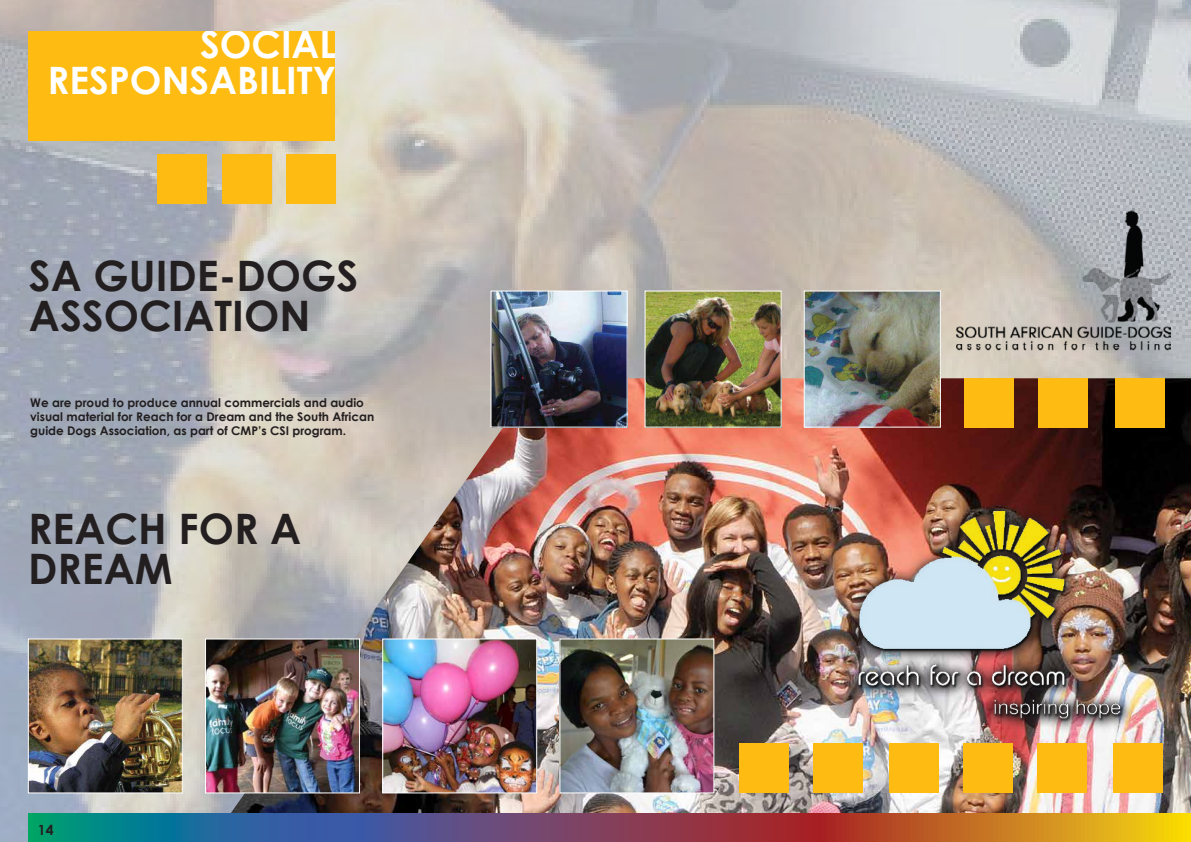
<style>
.page{position:relative;width:1191px;height:842px;background:#fff}
.page>*{position:absolute;margin:0;border:0;box-sizing:border-box;transform-origin:0 0}
.t1{font:700 42px/40px "Century Gothic";color:#231f20}
.t2{font:700 37.8px/35.9px "Century Gothic";color:#fff;text-align:right}
.t3{font:700 14px "Century Gothic";color:#231f20}
.t4{font:700 12px/14.4px "Century Gothic";color:#231f20}
</style>
<div class="page">
<img style="left:0;top:0;width:1191px;height:842px">
<div style="left:28px;top:31px;width:307px;height:110px;background:#febc12"></div>
<div style="left:222px;top:154px;width:49px;height:49px;background:#febc12"></div>
<div style="left:286px;top:154px;width:49px;height:49px;background:#febc12"></div>
<img style="left:210px;top:378px;width:981px;height:435px">
<img style="left:30px;top:640px;width:151px;height:151px">
<div style="left:28px;top:638px;width:155px;height:155px;border:1px solid #fff"></div>
<img style="left:207px;top:640px;width:151px;height:151px">
<div style="left:205px;top:638px;width:155px;height:155px;border:1px solid #fff"></div>
<img style="left:384px;top:640px;width:151px;height:151px">
<div style="left:382px;top:638px;width:155px;height:155px;border:1px solid #fff"></div>
<img style="left:561px;top:640px;width:151px;height:151px">
<div style="left:559px;top:638px;width:155px;height:155px;border:1px solid #fff"></div>
<div style="left:739px;top:744px;width:49px;height:49px;background:#febc12"></div>
<div style="left:813px;top:744px;width:49px;height:49px;background:#febc12"></div>
<div style="left:889px;top:744px;width:49px;height:49px;background:#febc12"></div>
<div style="left:963px;top:744px;width:49px;height:49px;background:#febc12"></div>
<div style="left:1037px;top:744px;width:49px;height:49px;background:#febc12"></div>
<div style="left:1113px;top:744px;width:49px;height:49px;background:#febc12"></div>
<div style="left:158px;top:154px;width:49px;height:49px;background:#febc12"></div>
<img style="left:839px;top:496px;width:300px;height:237px">
<svg style="left:28px;top:813px;width:1163px;height:29px;background:#79625a"></svg>
<img style="left:646px;top:293px;width:133px;height:133px">
<img style="left:492px;top:293px;width:133px;height:133px">
<div style="left:490px;top:291px;width:137px;height:137px;border:1px solid #fff"></div>
<img style="left:806px;top:293px;width:132px;height:133px">
<div style="left:804px;top:291px;width:136px;height:137px;border:1px solid #fff"></div>
<div style="left:1039px;top:378px;width:49px;height:49px;background:#febc12"></div>
<div style="left:1115px;top:378px;width:49px;height:49px;background:#febc12"></div>
<div style="left:965px;top:378px;width:49px;height:49px;background:#febc12"></div>
<img style="left:956px;top:203px;width:214px;height:153px">
<h2 class="t2" style="left:48px;top:26px;width:290px">SOCIAL<br>RESPONSABILITY</h2>
<h1 class="t1" style="left:29px;top:255px;width:331px">SA GUIDE-DOGS<br>ASSOCIATION</h1>
<p class="t4" style="left:30px;top:395px;width:345px">We are proud to produce annual commercials and audio visual material for Reach for a Dream and the South African guide Dogs Association, as part of CMP’s CSI program.</p>
<h1 class="t1" style="left:28px;top:508px;width:275px">REACH FOR A<br>DREAM</h1>
<p class="t3" style="left:38px;top:821px;width:17px">14</p>
</div>
